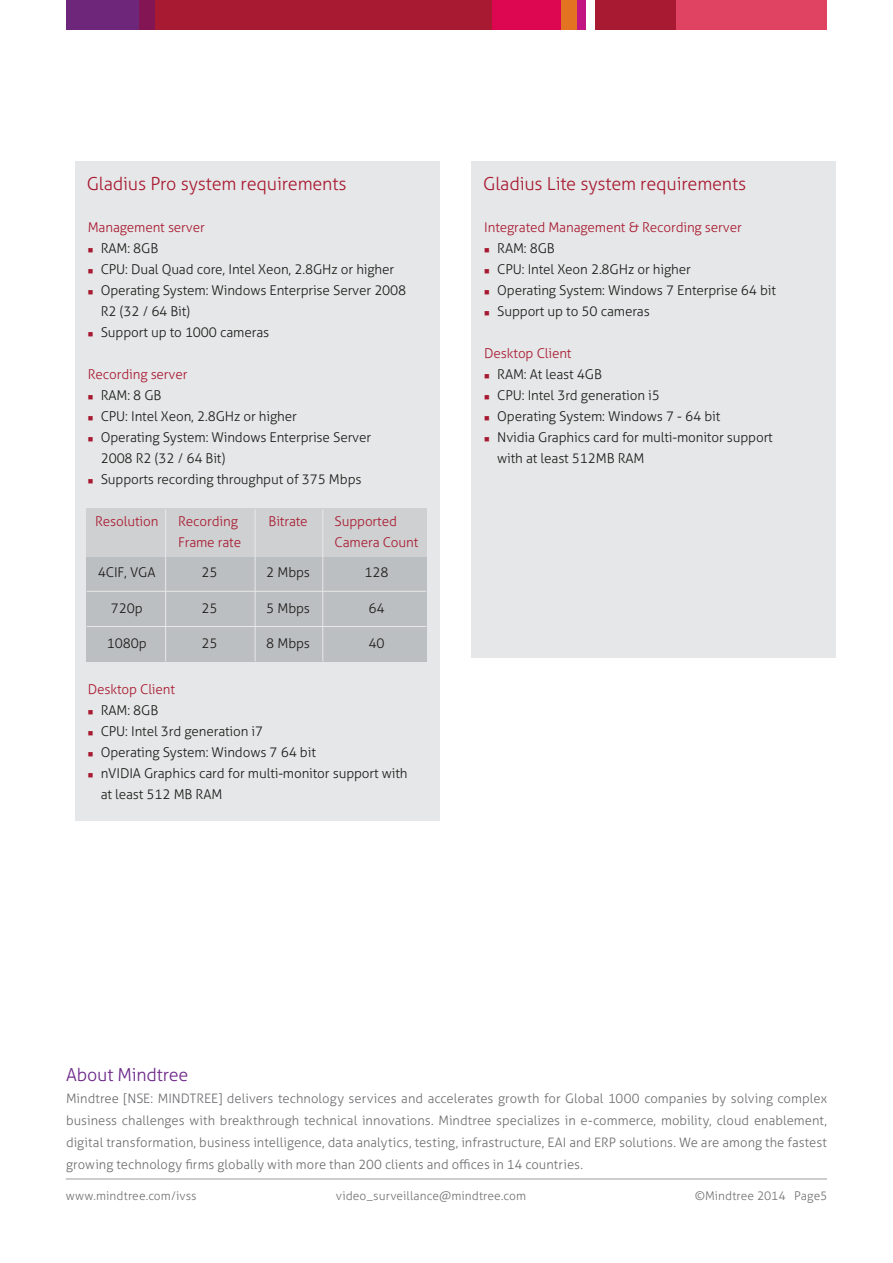
<style>
.page{position:relative;width:893px;height:1263px;background:#fff}
.page>*{position:absolute;margin:0;border:0;box-sizing:border-box;transform-origin:0 0}
.t1{font:300 18px "Aller Typo";letter-spacing:-.01em;color:#a81a31}
.t2{font:300 17.85px "Aller Typo";letter-spacing:-.01em;color:#6c2789}
.t3{font:300 13.5px/21px "Aller Typo";letter-spacing:-.01em;color:#1d1d1b}
.t4{font:300 13.5px/21px "Aller Typo";letter-spacing:-.01em;color:#a81a31}
.t5{font:300 13.05px/21.9px "Aller Typo";letter-spacing:.005em;color:#6d6e71;text-align:justify}
.t6{font:300 12px "Aller Typo";letter-spacing:.005em;color:#747373}
.s1{color:#a81a31}
</style>
<div class="page">
<div style="left:75px;top:161px;width:365px;height:660px;background:#e6e7e8"></div>
<div style="left:676px;top:0;width:151px;height:30px;background:#df4361"></div>
<div style="left:576px;top:0;width:10px;height:30px;background:#c21582"></div>
<div style="left:561px;top:0;width:16px;height:30px;background:#e37221"></div>
<div style="left:595px;top:0;width:81px;height:30px;background:#a81a31"></div>
<div style="left:155px;top:0;width:338px;height:30px;background:#a81a31"></div>
<div style="left:493px;top:0;width:68px;height:30px;background:#dc0651"></div>
<div style="left:66px;top:0;width:73px;height:30px;background:#6e267a"></div>
<div style="left:139px;top:0;width:16px;height:30px;background:#831554"></div>
<hr style="left:66px;top:1178px;width:761px;height:1px;background:#9d9d9c">
<div style="left:471px;top:161px;width:365px;height:497px;background:#e6e7e8"></div>
<div style="left:87px;top:508px;width:340px;height:154px;background:#bcbfc1"></div>
<div style="left:87px;top:508px;width:340px;height:49px;background:#cfd0d1"></div>
<hr style="left:255px;top:509px;width:1px;height:152px;background:#e8e8e8">
<hr style="left:165px;top:509px;width:1px;height:152px;background:#e8e8e8">
<hr style="left:87px;top:591px;width:339px;height:1px;background:#e8e8e8">
<hr style="left:87px;top:626px;width:339px;height:1px;background:#e8e8e8">
<hr style="left:322px;top:509px;width:1px;height:152px;background:#e8e8e8">
<h1 class="t1" style="left:87px;top:172px;width:261px">Gladius Pro system requirements</h1>
<p class="t4" style="left:88px;top:217px;width:119px">Management server</p>
<p class="t3" style="left:88px;top:238px;width:72px"><span class="s1">■</span> RAM: 8GB</p>
<p class="t3" style="left:88px;top:259px;width:308px"><span class="s1">■</span> CPU: Dual Quad core, Intel Xeon, 2.8GHz or higher</p>
<p class="t3" style="left:101px;top:280px;width:307px;text-indent:-13px"><span class="s1">■</span> Operating System: Windows Enterprise Server 2008<br>R2 (32 / 64 Bit)</p>
<p class="t3" style="left:88px;top:322px;width:183px"><span class="s1">■</span> Support up to 1000 cameras</p>
<p class="t4" style="left:88px;top:364px;width:101px">Recording server</p>
<p class="t3" style="left:88px;top:385px;width:75px"><span class="s1">■</span> RAM: 8 GB</p>
<p class="t3" style="left:88px;top:406px;width:211px"><span class="s1">■</span> CPU: Intel Xeon, 2.8GHz or higher</p>
<p class="t3" style="left:101px;top:427px;width:272px;text-indent:-13px"><span class="s1">■</span> Operating System: Windows Enterprise Server<br>2008 R2 (32 / 64 Bit)</p>
<p class="t3" style="left:88px;top:469px;width:275px"><span class="s1">■</span> Supports recording throughput of 375 Mbps</p>
<p class="t4" style="left:95px;top:511px;width:65px">Resolution</p>
<p class="t4" style="left:178px;top:511px;width:61px">Recording</p>
<p class="t4" style="left:269px;top:511px;width:41px">Bitrate</p>
<p class="t4" style="left:178px;top:532px;width:65px">Frame rate</p>
<p class="t3" style="left:98px;top:562px;width:59px">4CIF, VGA</p>
<p class="t3" style="left:111px;top:597px;width:33px">720p</p>
<p class="t3" style="left:107px;top:633px;width:41px">1080p</p>
<p class="t3" style="left:202px;top:562px;width:18px">25</p>
<p class="t3" style="left:202px;top:597px;width:18px">25</p>
<p class="t3" style="left:202px;top:633px;width:18px">25</p>
<p class="t3" style="left:266px;top:562px;width:45px">2 Mbps</p>
<p class="t3" style="left:266px;top:597px;width:45px">5 Mbps</p>
<p class="t3" style="left:266px;top:633px;width:45px">8 Mbps</p>
<p class="t4" style="left:335px;top:511px;width:85px">Supported<br>Camera Count</p>
<p class="t3" style="left:364px;top:562px;width:26px">128</p>
<p class="t3" style="left:368px;top:597px;width:18px">64</p>
<p class="t3" style="left:368px;top:633px;width:18px">40</p>
<p class="t4" style="left:88px;top:679px;width:89px">Desktop Client</p>
<p class="t3" style="left:88px;top:700px;width:72px"><span class="s1">■</span> RAM: 8GB</p>
<p class="t3" style="left:88px;top:721px;width:177px"><span class="s1">■</span> CPU: Intel 3rd generation i7</p>
<p class="t3" style="left:88px;top:742px;width:230px"><span class="s1">■</span> Operating System: Windows 7 64 bit</p>
<p class="t3" style="left:101px;top:763px;width:308px;text-indent:-13px"><span class="s1">■</span> nVIDIA Graphics card for multi-monitor support with at least 512 MB RAM</p>
<h1 class="t1" style="left:483px;top:172px;width:264px">Gladius Lite system requirements</h1>
<p class="t4" style="left:484px;top:217px;width:259px">Integrated Management &amp; Recording server</p>
<p class="t3" style="left:484px;top:238px;width:72px"><span class="s1">■</span> RAM: 8GB</p>
<p class="t3" style="left:484px;top:259px;width:208px"><span class="s1">■</span> CPU: Intel Xeon 2.8GHz or higher</p>
<p class="t3" style="left:484px;top:280px;width:293px"><span class="s1">■</span> Operating System: Windows 7 Enterprise 64 bit</p>
<p class="t3" style="left:484px;top:301px;width:167px"><span class="s1">■</span> Support up to 50 cameras</p>
<p class="t4" style="left:484px;top:343px;width:89px">Desktop Client</p>
<p class="t3" style="left:484px;top:364px;width:119px"><span class="s1">■</span> RAM: At least 4GB</p>
<p class="t3" style="left:484px;top:385px;width:177px"><span class="s1">■</span> CPU: Intel 3rd generation i5</p>
<p class="t3" style="left:484px;top:406px;width:237px"><span class="s1">■</span> Operating System: Windows 7 - 64 bit</p>
<p class="t3" style="left:497px;top:427px;width:277px;text-indent:-13px"><span class="s1">■</span> Nvidia Graphics card for multi-monitor support with at least 512MB RAM</p>
<h2 class="t2" style="left:66px;top:1064px;width:124px">About Mindtree</h2>
<p class="t5" style="left:66px;top:1088px;width:762px">Mindtree [NSE: MINDTREE] delivers technology services and accelerates growth for Global 1000 companies by solving complex business challenges with breakthrough technical innovations. Mindtree specializes in e-commerce, mobility, cloud enablement, digital transformation, business intelligence, data analytics, testing, infrastructure, EAI and ERP solutions. We are among the fastest growing technology firms globally with more than 200 clients and offices in 14 countries.</p>
<p class="t6" style="left:66px;top:1188px;width:132px">www.mindtree.com/ivss</p>
<p class="t6" style="left:336px;top:1188px;width:192px">video_surveillance@mindtree.com</p>
<p class="t6" style="left:695px;top:1188px;width:134px">©Mindtree 2014 Page5</p>
</div>
